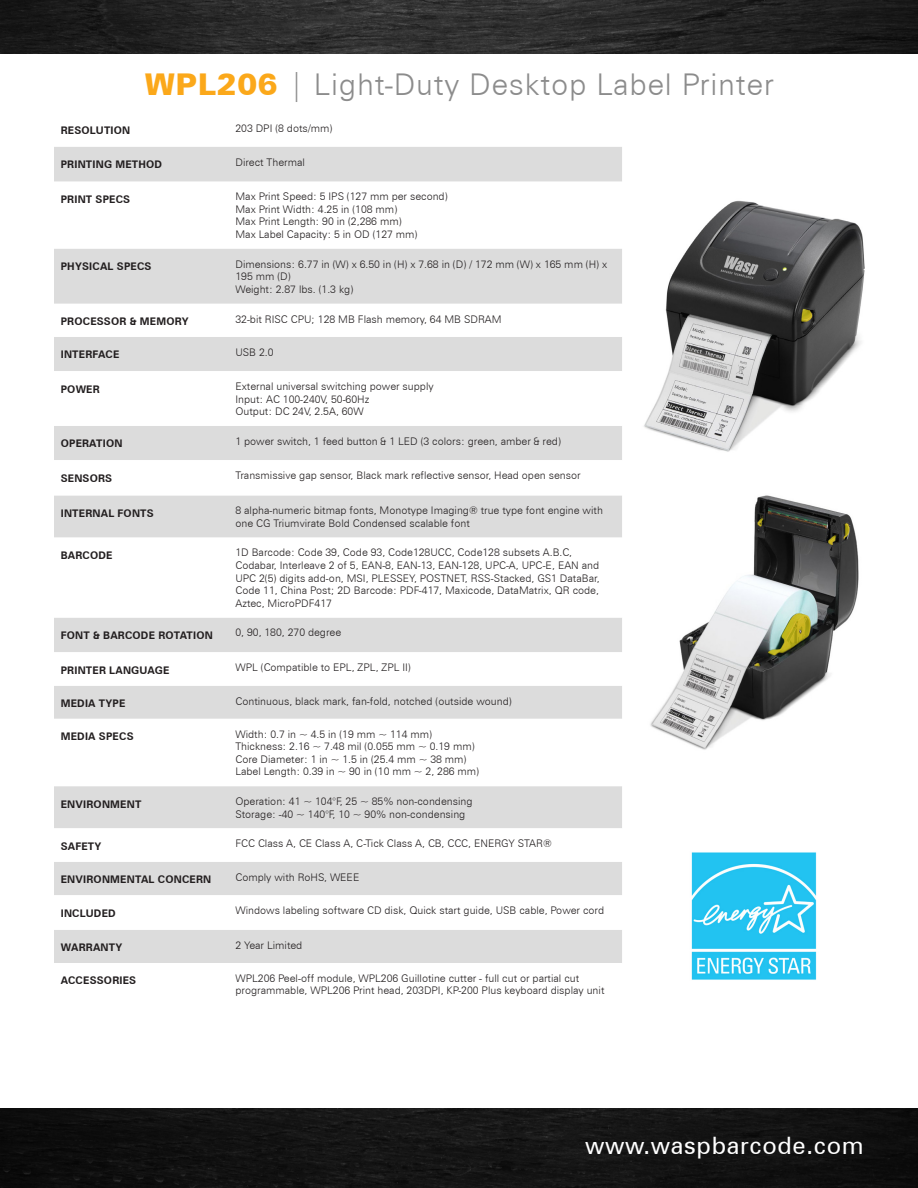
<style>
.page{position:relative;width:918px;height:1188px;background:#fff}
.page>*{position:absolute;margin:0;border:0;box-sizing:border-box;transform-origin:0 0}
.t1{font:300 30px "Zurich BT";letter-spacing:.025em;color:#8c8c8c}
.t2{font:24px "Zurich BT";letter-spacing:.025em;color:#fff}
.t3{font:300 10.5px/12.6px "Zurich BT";color:#231f20}
.t4{font:700 10.5px "Zurich BT";letter-spacing:.02em;color:#231f20}
.s1{font-weight:900;color:#fba81a}
</style>
<div class="page">
<img style="left:0;top:1109px;width:918px;height:79px">
<img style="left:0;top:0;width:918px;height:54px">
<img style="left:644px;top:200px;width:221px;height:252px">
<img style="left:650px;top:495px;width:209px;height:255px">
<img style="left:691px;top:852px;width:126px;height:128px">
<div style="left:54px;top:147px;width:568px;height:34px;background:#dcdcdc"></div>
<div style="left:54px;top:249px;width:568px;height:55px;background:#dcdcdc"></div>
<svg style="left:54px;top:337px;width:568px;height:626px"></svg>
<p class="t1" style="left:145px;top:66px;width:630px"><span class="s1">WPL206</span> | Light-Duty Desktop Label Printer</p>
<p class="t4" style="left:61px;top:124px;width:71px">RESOLUTION</p>
<p class="t3" style="left:235px;top:122px;width:98px">203 DPI (8 dots/mm)</p>
<p class="t4" style="left:61px;top:158px;width:103px">PRINTING METHOD</p>
<p class="t3" style="left:235px;top:156px;width:71px">Direct Thermal</p>
<p class="t4" style="left:61px;top:193px;width:71px">PRINT SPECS</p>
<p class="t3" style="left:235px;top:190px;width:214px">Max Print Speed: 5 IPS (127 mm per second)</p>
<p class="t3" style="left:235px;top:203px;width:163px">Max Print Width: 4.25 in (108 mm)</p>
<p class="t3" style="left:235px;top:215px;width:168px">Max Print Length: 90 in (2,286 mm)</p>
<p class="t3" style="left:235px;top:228px;width:184px">Max Label Capacity: 5 in OD (127 mm)</p>
<p class="t4" style="left:61px;top:260px;width:92px">PHYSICAL SPECS</p>
<p class="t3" style="left:235px;top:257px;width:373px">Dimensions: 6.77 in (W) x 6.50 in (H) x 7.68 in (D) / 172 mm (W) x 165 mm (H) x<br>195 mm (D)</p>
<p class="t3" style="left:235px;top:283px;width:119px">Weight: 2.87 lbs. (1.3 kg)</p>
<p class="t4" style="left:61px;top:315px;width:130px">PROCESSOR &amp; MEMORY</p>
<p class="t3" style="left:235px;top:312px;width:268px">32-bit RISC CPU; 128 MB Flash memory, 64 MB SDRAM</p>
<p class="t4" style="left:61px;top:348px;width:60px">INTERFACE</p>
<p class="t3" style="left:235px;top:346px;width:40px">USB 2.0</p>
<p class="t4" style="left:61px;top:383px;width:40px">POWER</p>
<p class="t3" style="left:235px;top:380px;width:200px">External universal switching power supply</p>
<p class="t3" style="left:235px;top:392px;width:135px">Input: AC 100-240V, 50-60Hz</p>
<p class="t3" style="left:235px;top:405px;width:130px">Output: DC 24V, 2.5A, 60W</p>
<p class="t4" style="left:61px;top:437px;width:63px">OPERATION</p>
<p class="t3" style="left:235px;top:435px;width:327px">1 power switch, 1 feed button &amp; 1 LED (3 colors: green, amber &amp; red)</p>
<p class="t4" style="left:61px;top:472px;width:53px">SENSORS</p>
<p class="t3" style="left:235px;top:469px;width:347px">Transmissive gap sensor, Black mark reflective sensor, Head open sensor</p>
<p class="t4" style="left:61px;top:507px;width:95px">INTERNAL FONTS</p>
<p class="t3" style="left:235px;top:504px;width:369px">8 alpha-numeric bitmap fonts, Monotype Imaging® true type font engine with one CG Triumvirate Bold Condensed scalable font</p>
<p class="t4" style="left:61px;top:549px;width:53px">BARCODE</p>
<p class="t3" style="left:235px;top:546px;width:366px">1D Barcode: Code 39, Code 93, Code128UCC, Code128 subsets A.B.C, Codabar, Interleave 2 of 5, EAN-8, EAN-13, EAN-128, UPC-A, UPC-E, EAN and UPC 2(5) digits add-on, MSI, PLESSEY, POSTNET, RSS-Stacked, GS1 DataBar, Code 11, China Post; 2D Barcode: PDF-417, Maxicode, DataMatrix, QR code, Aztec, MicroPDF417</p>
<p class="t4" style="left:61px;top:629px;width:154px">FONT &amp; BARCODE ROTATION</p>
<p class="t3" style="left:235px;top:626px;width:107px">0, 90, 180, 270 degree</p>
<p class="t4" style="left:61px;top:664px;width:110px">PRINTER LANGUAGE</p>
<p class="t3" style="left:235px;top:661px;width:177px">WPL (Compatible to EPL, ZPL, ZPL II)</p>
<p class="t4" style="left:61px;top:697px;width:66px">MEDIA TYPE</p>
<p class="t3" style="left:235px;top:694px;width:278px">Continuous, black mark, fan-fold, notched (outside wound)</p>
<p class="t4" style="left:61px;top:730px;width:74px">MEDIA SPECS</p>
<p class="t3" style="left:235px;top:727px;width:198px">Width: 0.7 in ~ 4.5 in (19 mm ~ 114 mm)</p>
<p class="t3" style="left:235px;top:740px;width:241px">Thickness: 2.16 ~ 7.48 mil (0.055 mm ~ 0.19 mm)</p>
<p class="t3" style="left:235px;top:753px;width:233px">Core Diameter: 1 in ~ 1.5 in (25.4 mm ~ 38 mm)</p>
<p class="t3" style="left:235px;top:765px;width:245px">Label Length: 0.39 in ~ 90 in (10 mm ~ 2, 286 mm)</p>
<p class="t4" style="left:61px;top:798px;width:82px">ENVIRONMENT</p>
<p class="t3" style="left:235px;top:795px;width:239px">Operation: 41 ~ 104°F, 25 ~ 85% non-condensing</p>
<p class="t3" style="left:235px;top:807px;width:231px">Storage: -40 ~ 140°F, 10 ~ 90% non-condensing</p>
<p class="t4" style="left:61px;top:840px;width:42px">SAFETY</p>
<p class="t3" style="left:235px;top:837px;width:318px">FCC Class A, CE Class A, C-Tick Class A, CB, CCC, ENERGY STAR®</p>
<p class="t4" style="left:61px;top:873px;width:152px">ENVIRONMENTAL CONCERN</p>
<p class="t3" style="left:235px;top:870px;width:125px">Comply with RoHS, WEEE</p>
<p class="t4" style="left:61px;top:907px;width:57px">INCLUDED</p>
<p class="t3" style="left:235px;top:904px;width:370px">Windows labeling software CD disk, Quick start guide, USB cable, Power cord</p>
<p class="t4" style="left:61px;top:941px;width:63px">WARRANTY</p>
<p class="t3" style="left:235px;top:938px;width:68px">2 Year Limited</p>
<p class="t4" style="left:61px;top:974px;width:77px">ACCESSORIES</p>
<p class="t3" style="left:235px;top:972px;width:371px">WPL206 Peel-off module, WPL206 Guillotine cutter - full cut or partial cut programmable, WPL206 Print head, 203DPI, KP-200 Plus keyboard display unit</p>
<h2 class="t2" style="left:585px;top:1131px;width:280px">www.waspbarcode.com</h2>
</div>
